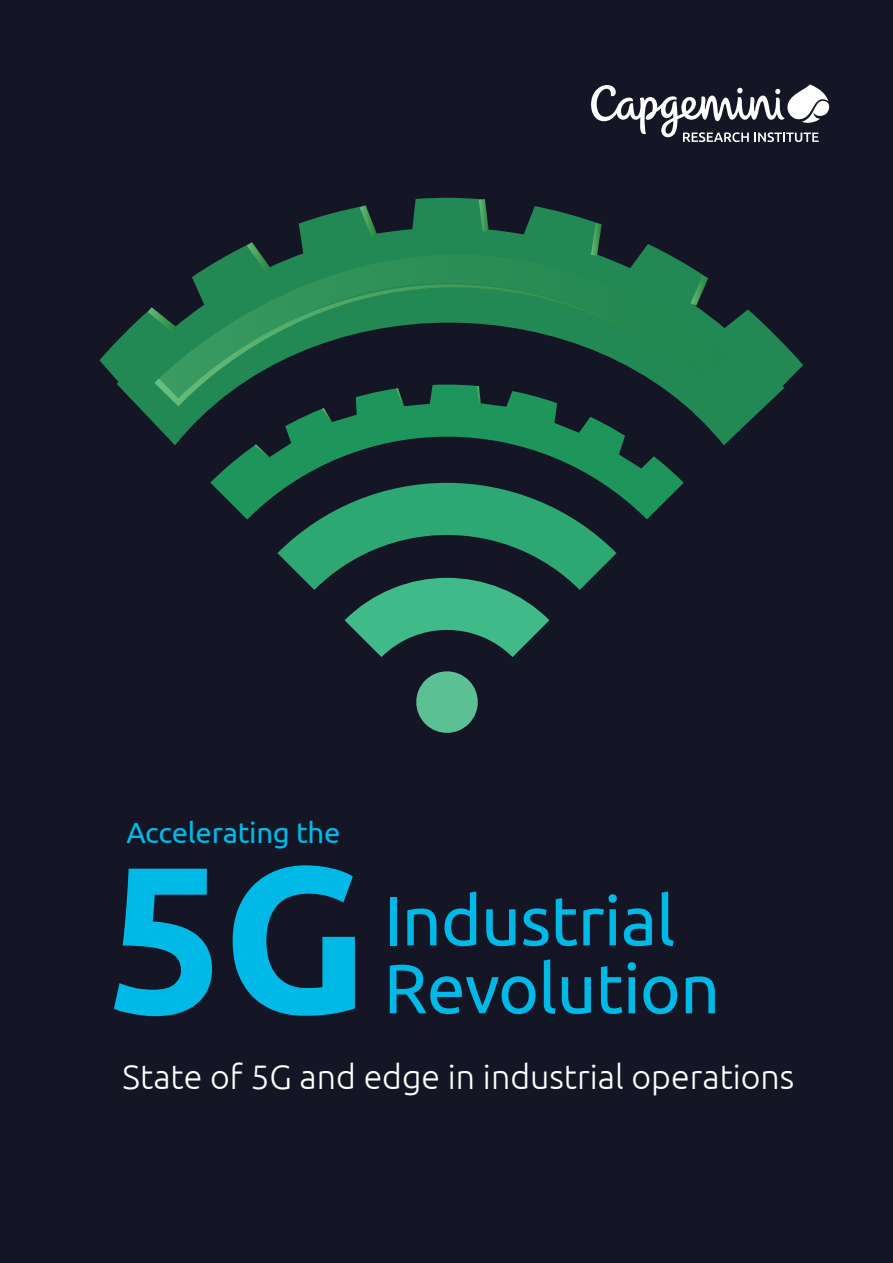
<style>
.page{position:relative;width:893px;height:1263px;background:#151625}
.page>*{position:absolute;margin:0;border:0;box-sizing:border-box;transform-origin:0 0}
.t1{font:700 208.35px "Ubuntu";color:#00b9e7}
.t2{font:69.45px/67.9px "Ubuntu";letter-spacing:-.01em;color:#00b9e7}
.t3{font:300 33.9px "Ubuntu";color:#fff}
.t4{font:29.25px "Ubuntu";letter-spacing:-.01em;color:#00b9e7}
</style>
<div class="page">
<svg style="left:210px;top:445px;width:474px;height:74px"></svg>
<svg style="left:416px;top:671px;width:62px;height:62px"></svg>
<svg style="left:277px;top:483px;width:339px;height:174px"></svg>
<svg style="left:99px;top:198px;width:704px;height:247px"></svg>
<svg style="left:554px;top:406px;width:37px;height:27px"></svg>
<svg style="left:619px;top:435px;width:37px;height:33px"></svg>
<svg style="left:154px;top:284px;width:588px;height:122px"></svg>
<svg style="left:141px;top:301px;width:16px;height:38px"></svg>
<svg style="left:241px;top:235px;width:36px;height:20px"></svg>
<svg style="left:355px;top:198px;width:27px;height:46px"></svg>
<svg style="left:475px;top:198px;width:18px;height:40px"></svg>
<svg style="left:587px;top:217px;width:19px;height:38px"></svg>
<svg style="left:253px;top:424px;width:38px;height:36px"></svg>
<svg style="left:321px;top:402px;width:36px;height:22px"></svg>
<svg style="left:395px;top:402px;width:38px;height:6px"></svg>
<svg style="left:476px;top:402px;width:38px;height:5px"></svg>
<svg style="left:157px;top:255px;width:569px;height:147px"></svg>
<svg style="left:591px;top:84px;width:239px;height:58px"></svg>
<p class="t4" style="left:126px;top:815px;width:215px">Accelerating the</p>
<h1 class="t1" style="left:106px;top:812px;width:264px">5G</h1>
<h2 class="t2" style="left:384px;top:884px;width:338px">Industrial<br>Revolution</h2>
<p class="t3" style="left:123px;top:1056px;width:673px">State of 5G and edge in industrial operations</p>
</div>
